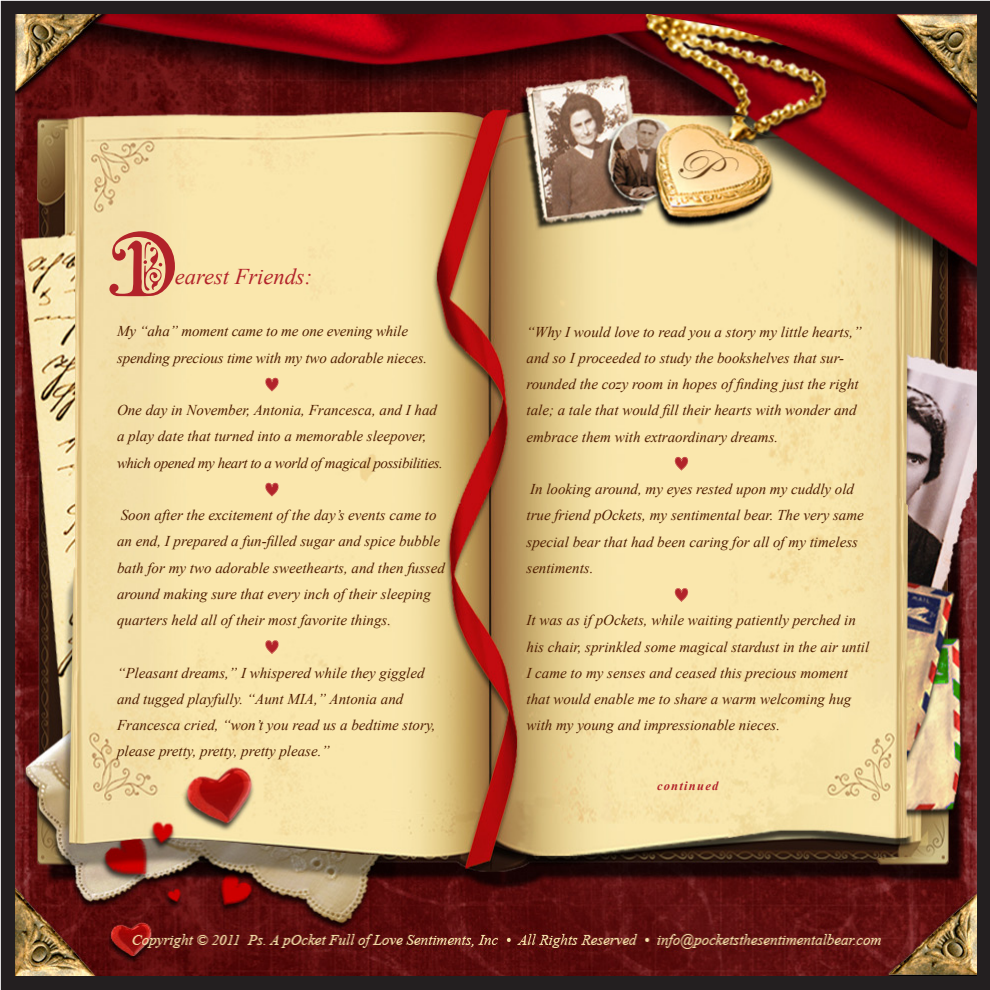
<style>
.page{position:relative;width:990px;height:990px;background:#fff}
.page>*{position:absolute;margin:0;border:0;box-sizing:border-box;transform-origin:0 0}
.t1{font:italic 22.5px "Times New Roman";color:#b2232a}
.t2{font:italic 15px/26.2px "Times New Roman";color:#4f1e00}
.t3{font:italic 700 12.5px "Times New Roman";letter-spacing:.1em;color:#b2232a}
</style>
<div class="page">
<div style="left:1px;top:1px;width:989px;height:989px;background:#231f20"></div>
<img style="left:15px;top:14px;width:961px;height:962px">
<svg style="left:265px;top:378px;width:14px;height:13px"></svg>
<svg style="left:265px;top:483px;width:14px;height:13px"></svg>
<svg style="left:265px;top:640px;width:14px;height:14px"></svg>
<svg style="left:675px;top:457px;width:13px;height:14px"></svg>
<svg style="left:675px;top:588px;width:13px;height:14px"></svg>
<svg style="left:109px;top:231px;width:66px;height:65px;background:#d89174"></svg>
<p class="t1" style="left:175px;top:261px;width:139px">earest Friends:</p>
<p class="t2" style="left:117px;top:318px;width:312px">My “aha” moment came to me one evening while spending precious time with my two adorable nieces.</p>
<p class="t2" style="left:117px;top:397px;width:328px">One day in November, Antonia, Francesca, and I had a play date that turned into a memorable sleepover, which opened my heart to a world of magical possibilities.</p>
<p class="t2" style="left:117px;top:502px;width:329px">Soon after the excitement of the day’s events came to an end, I prepared a fun-filled sugar and spice bubble bath for my two adorable sweethearts, and then fussed around making sure that every inch of their sleeping quarters held all of their most favorite things.</p>
<p class="t2" style="left:117px;top:659px;width:309px">“Pleasant dreams,” I whispered while they giggled and tugged playfully. “Aunt MIA,” Antonia and</p>
<p class="t2" style="left:117px;top:712px;width:320px">Francesca cried, “won’t you read us a bedtime story, please pretty, pretty, pretty please.”</p>
<p class="t2" style="left:527px;top:318px;width:337px">“Why I would love to read you a story my little hearts,” and so I proceeded to study the bookshelves that sur&shy;rounded the cozy room in hopes of finding just the right tale; a tale that would fill their hearts with wonder and embrace them with extraordinary dreams.</p>
<p class="t2" style="left:527px;top:476px;width:339px">In looking around, my eyes rested upon my cuddly old true friend pOckets, my sentimental bear. The very same special bear that had been caring for all of my timeless sentiments.</p>
<p class="t2" style="left:527px;top:607px;width:344px">It was as if pOckets, while waiting patiently perched in his chair, sprinkled some magical stardust in the air until I came to my senses and ceased this precious moment that would enable me to share a warm welcoming hug with my young and impressionable nieces.</p>
<p class="t3" style="left:657px;top:777px;width:63px">continued</p>
</div>
